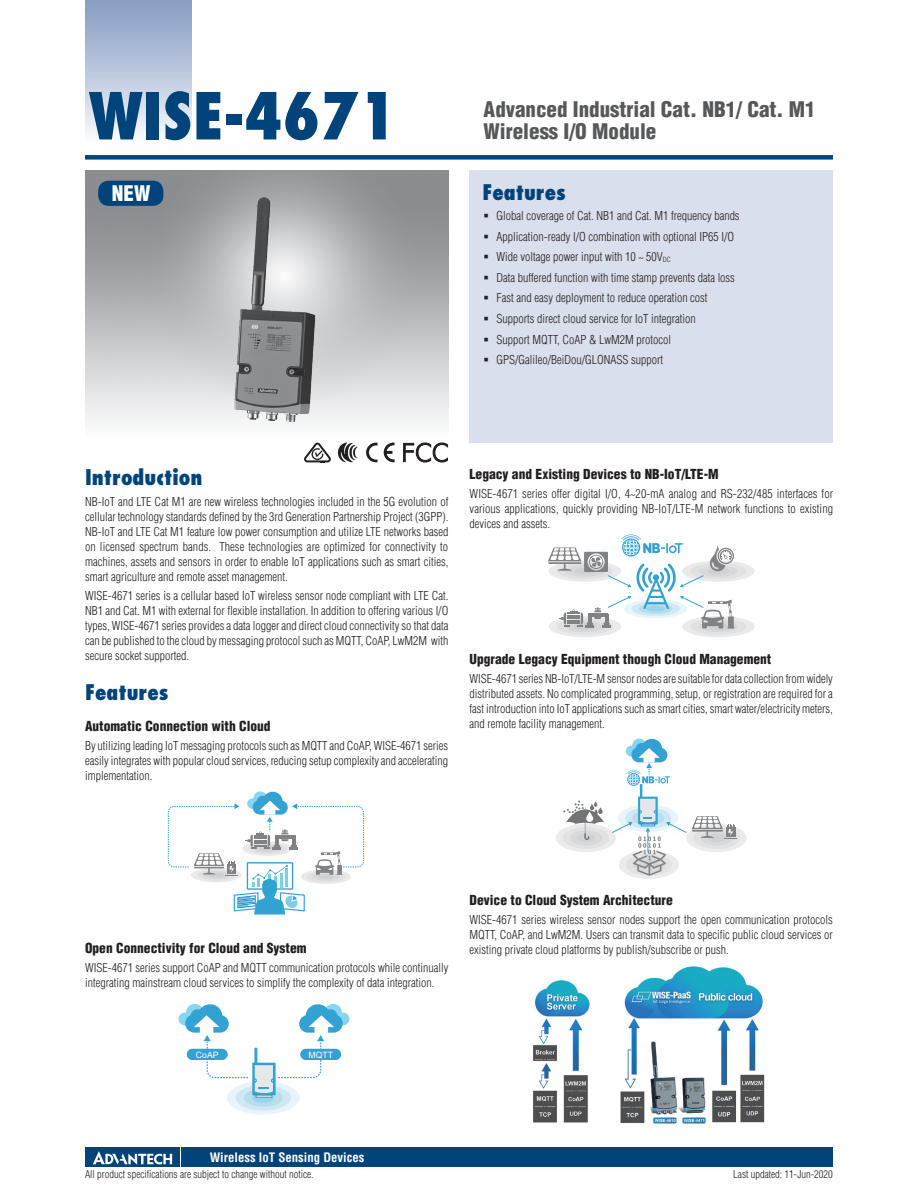
<style>
.page{position:relative;width:918px;height:1188px;background:#fff}
.page>*{position:absolute;margin:0;border:0;box-sizing:border-box;transform-origin:0 0}
.t1{font:800 condensed 63px "Futura";color:#00447b}
.t2{font:900 condensed 21px/22.5px "Helvetica";color:#57585a}
.t3{font:800 condensed 21px "Futura";color:#00447b}
.t4{font:900 condensed 21px "Helvetica";color:#fff}
.t5{font:900 condensed 13.5px "Helvetica";color:#231f20}
.t6{font:700 condensed 12.75px "Helvetica";color:#fff}
.t7{font:300 condensed 12px/15px "Helvetica";color:#231f20;text-align:justify}
.t8{font:300 condensed 10.5px "Helvetica";color:#231f20}
.t9{font:8.7px "Arial";color:#fff}
</style>
<div class="page">
<div style="left:85px;top:155px;width:748px;height:5px;background:#00447b"></div>
<div style="left:85px;top:0;width:106px;height:143px;background:linear-gradient(to bottom,#849bc1,#f9fafc)"></div>
<div style="left:182px;top:1147px;width:651px;height:20px;background:#00447b"></div>
<div style="left:85px;top:1147px;width:95px;height:20px;background:#00447b"></div>
<svg style="left:93px;top:1151px;width:79px;height:14px"></svg>
<div style="left:470px;top:170px;width:363px;height:272px;background:#d9dfec"></div>
<img style="left:85px;top:170px;width:363px;height:255px">
<div style="left:98px;top:181px;width:65px;height:25px;background:#00447b;border-radius:10px"></div>
<svg style="left:167px;top:791px;width:198px;height:124px"></svg>
<div style="left:227px;top:1081px;width:73px;height:33px;background:#e7f5fa;border-radius:50%"></div>
<div style="left:235px;top:1085px;width:56px;height:26px;background:#d0e8f3;border-radius:50%"></div>
<div style="left:244px;top:1089px;width:39px;height:18px;background:#b8deec;border-radius:50%"></div>
<div style="left:252px;top:1093px;width:22px;height:10px;background:#9fd3e6;border-radius:50%"></div>
<svg style="left:179px;top:1004px;width:170px;height:93px"></svg>
<div style="left:255px;top:1095px;width:18px;height:3px;border:1px solid #32a2d3"></div>
<div style="left:682px;top:561px;width:73px;height:21px;background:#eaeaeb;border-radius:50%"></div>
<div style="left:691px;top:563px;width:55px;height:16px;background:#e1e1e2;border-radius:50%"></div>
<div style="left:699px;top:565px;width:39px;height:12px;background:#d8d8da;border-radius:50%"></div>
<div style="left:549px;top:616px;width:72px;height:21px;background:#eaeaeb;border-radius:50%"></div>
<div style="left:557px;top:618px;width:56px;height:17px;background:#e1e1e2;border-radius:50%"></div>
<div style="left:565px;top:621px;width:39px;height:11px;background:#d8d8da;border-radius:50%"></div>
<div style="left:574px;top:623px;width:22px;height:7px;background:#d2d2d4;border-radius:50%"></div>
<div style="left:682px;top:616px;width:73px;height:21px;background:#eaeaeb;border-radius:50%"></div>
<div style="left:691px;top:618px;width:55px;height:17px;background:#e1e1e2;border-radius:50%"></div>
<div style="left:699px;top:621px;width:39px;height:11px;background:#d8d8da;border-radius:50%"></div>
<div style="left:707px;top:623px;width:22px;height:7px;background:#d2d2d5;border-radius:50%"></div>
<svg style="left:548px;top:534px;width:186px;height:95px"></svg>
<div style="left:556px;top:824px;width:60px;height:28px;background:#ecebeb;border-radius:50%"></div>
<div style="left:563px;top:827px;width:46px;height:22px;background:#e2e2e2;border-radius:50%"></div>
<div style="left:570px;top:830px;width:32px;height:16px;background:#d9d9db;border-radius:50%"></div>
<div style="left:577px;top:834px;width:18px;height:8px;background:#d0d2d3;border-radius:50%"></div>
<div style="left:619px;top:850px;width:60px;height:29px;background:#ecebeb;border-radius:50%"></div>
<div style="left:687px;top:824px;width:60px;height:28px;background:#ecebeb;border-radius:50%"></div>
<div style="left:693px;top:827px;width:47px;height:22px;background:#e2e2e2;border-radius:50%"></div>
<svg style="left:563px;top:801px;width:41px;height:39px"></svg>
<svg style="left:611px;top:739px;width:126px;height:137px"></svg>
<img style="left:206px;top:184px;width:142px;height:241px">
<img style="left:533px;top:966px;width:232px;height:158px">
<svg style="left:366px;top:443px;width:11px;height:19px"></svg>
<svg style="left:384px;top:442px;width:11px;height:21px"></svg>
<svg style="left:403px;top:442px;width:45px;height:21px"></svg>
<svg style="left:304px;top:443px;width:27px;height:19px"></svg>
<svg style="left:337px;top:443px;width:21px;height:19px"></svg>
<h1 class="t1" style="left:89px;top:77px;width:309px">WISE-4671</h1>
<h2 class="t2" style="left:484px;top:98px;width:333px">Advanced Industrial Cat. NB1/ Cat. M1<br>Wireless I/O Module</h2>
<h2 class="t4" style="left:112px;top:181px;width:40px">NEW</h2>
<h2 class="t3" style="left:482px;top:179px;width:85px">Features</h2>
<p class="t7" style="left:496px;top:205px;width:245px;line-height:20.7px;text-align:left">Global coverage of Cat. NB1 and Cat. M1 frequency bands Application-ready I/O combination with optional IP65 I/O Wide voltage power input with 10 ~ 50V<sub>DC<br></sub>Data buffered function with time stamp prevents data loss Fast and easy deployment to reduce operation cost Supports direct cloud service for IoT integration<br>Support MQTT, CoAP &amp; LwM2M protocol GPS/Galileo/BeiDou/GLONASS support</p>
<h2 class="t3" style="left:85px;top:464px;width:119px">Introduction</h2>
<p class="t7" style="left:85px;top:494px;width:365px">NB-IoT and LTE Cat M1 are new wireless technologies included in the 5G evolution of cellular technology standards defined by the 3rd Generation Partnership Project (3GPP).<br>NB-IoT and LTE Cat M1 feature low power consumption and utilize LTE networks based on licensed spectrum bands. These technologies are optimized for connectivity to machines, assets and sensors in order to enable IoT applications such as smart cities, smart agriculture and remote asset management.</p>
<p class="t7" style="left:85px;top:588px;width:365px">WISE-4671 series is a cellular based IoT wireless sensor node compliant with LTE Cat.<br>NB1 and Cat. M1 with external for flexible installation. In addition to offering various I/O types, WISE-4671 series provides a data logger and direct cloud connectivity so that data can be published to the cloud by messaging protocol such as MQTT, CoAP, LwM2M with secure socket supported.</p>
<h2 class="t3" style="left:85px;top:679px;width:85px">Features</h2>
<p class="t5" style="left:85px;top:718px;width:187px">Automatic Connection with Cloud</p>
<p class="t7" style="left:85px;top:738px;width:365px">By utilizing leading IoT messaging protocols such as MQTT and CoAP, WISE-4671 series easily integrates with popular cloud services, reducing setup complexity and accelerating implementation.</p>
<p class="t5" style="left:470px;top:465px;width:251px">Legacy and Existing Devices to NB-IoT/LTE-M</p>
<p class="t7" style="left:470px;top:486px;width:365px">WISE-4671 series offer digital I/O, 4~20-mA analog and RS-232/485 interfaces for various applications, quickly providing NB-IoT/LTE-M network functions to existing devices and assets.</p>
<p class="t5" style="left:470px;top:651px;width:303px">Upgrade Legacy Equipment though Cloud Management</p>
<p class="t7" style="left:470px;top:671px;width:365px">WISE-4671 series NB-IoT/LTE-M sensor nodes are suitable for data collection from widely distributed assets. No complicated programming, setup, or registration are required for a fast introduction into IoT applications such as smart cities, smart water/electricity meters, and remote facility management.</p>
<p class="t5" style="left:85px;top:939px;width:223px">Open Connectivity for Cloud and System</p>
<p class="t7" style="left:85px;top:960px;width:365px">WISE-4671 series support CoAP and MQTT communication protocols while continually integrating mainstream cloud services to simplify the complexity of data integration.</p>
<p class="t5" style="left:470px;top:891px;width:205px">Device to Cloud System Architecture</p>
<p class="t7" style="left:470px;top:912px;width:365px">WISE-4671 series wireless sensor nodes support the open communication protocols MQTT, CoAP, and LwM2M. Users can transmit data to specific public cloud services or existing private cloud platforms by publish/subscribe or push.</p>
<p class="t9" style="left:196px;top:1049px;width:24px">CoAP</p>
<p class="t9" style="left:308px;top:1049px;width:26px">MQTT</p>
<p class="t6" style="left:210px;top:1150px;width:156px">Wireless IoT Sensing Devices</p>
<p class="t8" style="left:85px;top:1168px;width:230px">All product specifications are subject to change without notice.</p>
<p class="t8" style="left:733px;top:1168px;width:101px">Last updated: 11-Jun-2020</p>
</div>
